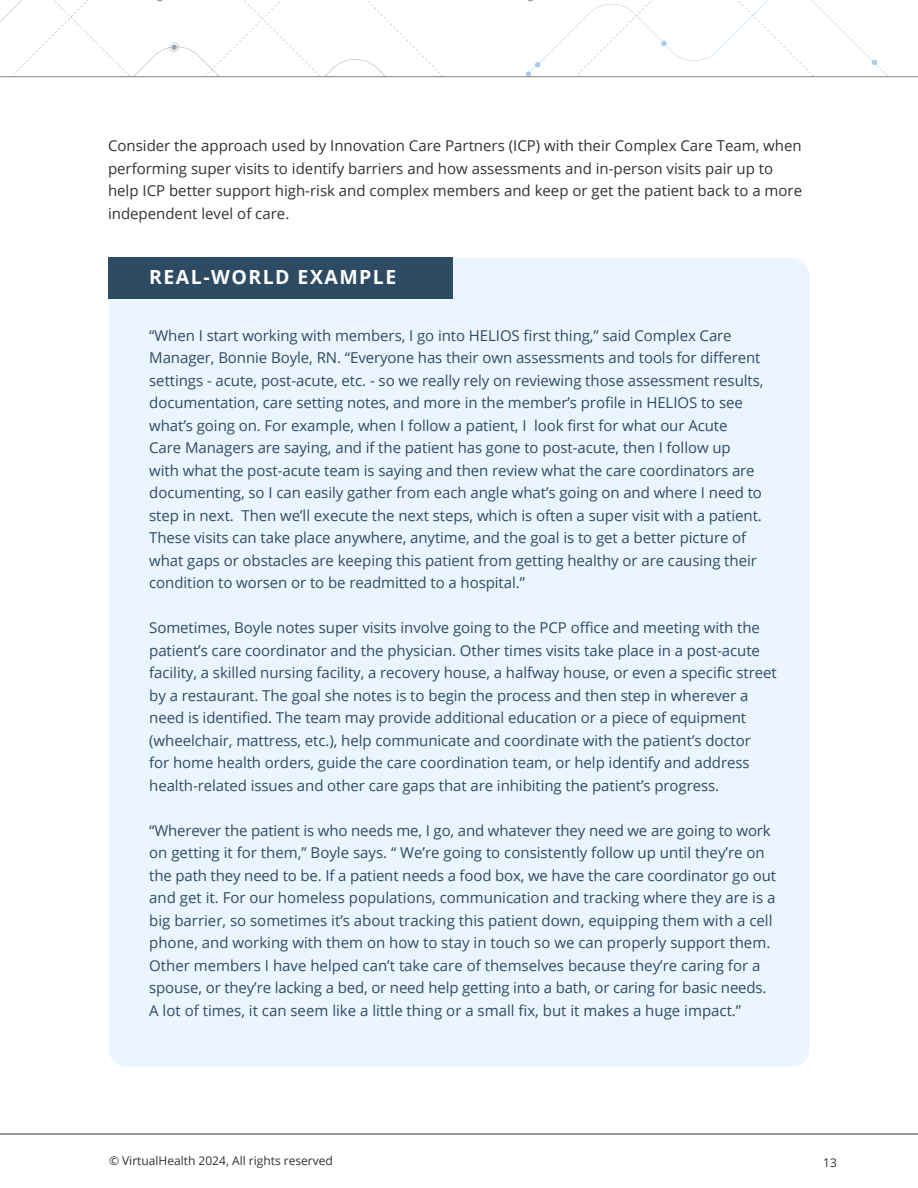
<style>
.page{position:relative;width:918px;height:1188px;background:#fff}
.page>*{position:absolute;margin:0;border:0;box-sizing:border-box;transform-origin:0 0}
.t1{font:700 19.5px "Open Sans";letter-spacing:.075em;color:#fff}
.t2{font:15px/22.5px "Open Sans";letter-spacing:-.005em;color:#2e4b64}
.t3{font:15px/22.5px "Open Sans";color:#323232}
.t4{font:12px "Open Sans";color:#323232}
</style>
<div class="page">
<hr style="left:0;top:1134px;width:918px;height:1px;background:#323232">
<svg style="left:0;top:0;width:888px;height:76px"></svg>
<hr style="left:0;top:76px;width:918px;height:1px;background:#848484">
<div style="left:109px;top:258px;width:701px;height:809px;background:#ebf5ff;border-radius:18px"></div>
<div style="left:108px;top:257px;width:344px;height:41px;background:#2e4b64"></div>
<p class="t3" style="left:108px;top:134px;width:696px">Consider the approach used by Innovation Care Partners (ICP) with their Complex Care Team, when performing super visits to identify barriers and how assessments and in-person visits pair up to help ICP better support high-risk and complex members and keep or get the patient back to a more independent level of care.</p>
<h1 class="t1" style="left:149px;top:263px;width:249px">REAL-WORLD EXAMPLE</h1>
<p class="t2" style="left:149px;top:324px;width:616px">“When I start working with members, I go into HELIOS first thing,” said Complex Care Manager, Bonnie Boyle, RN. “Everyone has their own assessments and tools for different settings - acute, post-acute, etc. - so we really rely on reviewing those assessment results, documentation, care setting notes, and more in the member’s profile in HELIOS to see what’s going on. For example, when I follow a patient, I look first for what our Acute<br>Care Managers are saying, and if the patient has gone to post-acute, then I follow up with what the post-acute team is saying and then review what the care coordinators are documenting, so I can easily gather from each angle what’s going on and where I need to step in next. Then we’ll execute the next steps, which is often a super visit with a patient.<br>These visits can take place anywhere, anytime, and the goal is to get a better picture of what gaps or obstacles are keeping this patient from getting healthy or are causing their condition to worsen or to be readmitted to a hospital.”</p>
<p class="t2" style="left:149px;top:616px;width:629px">Sometimes, Boyle notes super visits involve going to the PCP office and meeting with the patient’s care coordinator and the physician. Other times visits take place in a post-acute facility, a skilled nursing facility, a recovery house, a halfway house, or even a specific street by a restaurant. The goal she notes is to begin the process and then step in wherever a need is identified. The team may provide additional education or a piece of equipment (wheelchair, mattress, etc.), help communicate and coordinate with the patient’s doctor<br>for home health orders, guide the care coordination team, or help identify and address health-related issues and other care gaps that are inhibiting the patient’s progress.</p>
<p class="t2" style="left:149px;top:819px;width:628px">“Wherever the patient is who needs me, I go, and whatever they need we are going to work on getting it for them,” Boyle says. “ We’re going to consistently follow up until they’re on the path they need to be. If a patient needs a food box, we have the care coordinator go out and get it. For our homeless populations, communication and tracking where they are is a big barrier, so sometimes it’s about tracking this patient down, equipping them with a cell phone, and working with them on how to stay in touch so we can properly support them.<br>Other members I have helped can’t take care of themselves because they’re caring for a spouse, or they’re lacking a bed, or need help getting into a bath, or caring for basic needs.<br>A lot of times, it can seem like a little thing or a small fix, but it makes a huge impact.”</p>
<p class="t4" style="left:109px;top:1152px;width:225px">© VirtualHealth 2024, All rights reserved</p>
<p class="t4" style="left:823px;top:1154px;width:15px">13</p>
</div>
